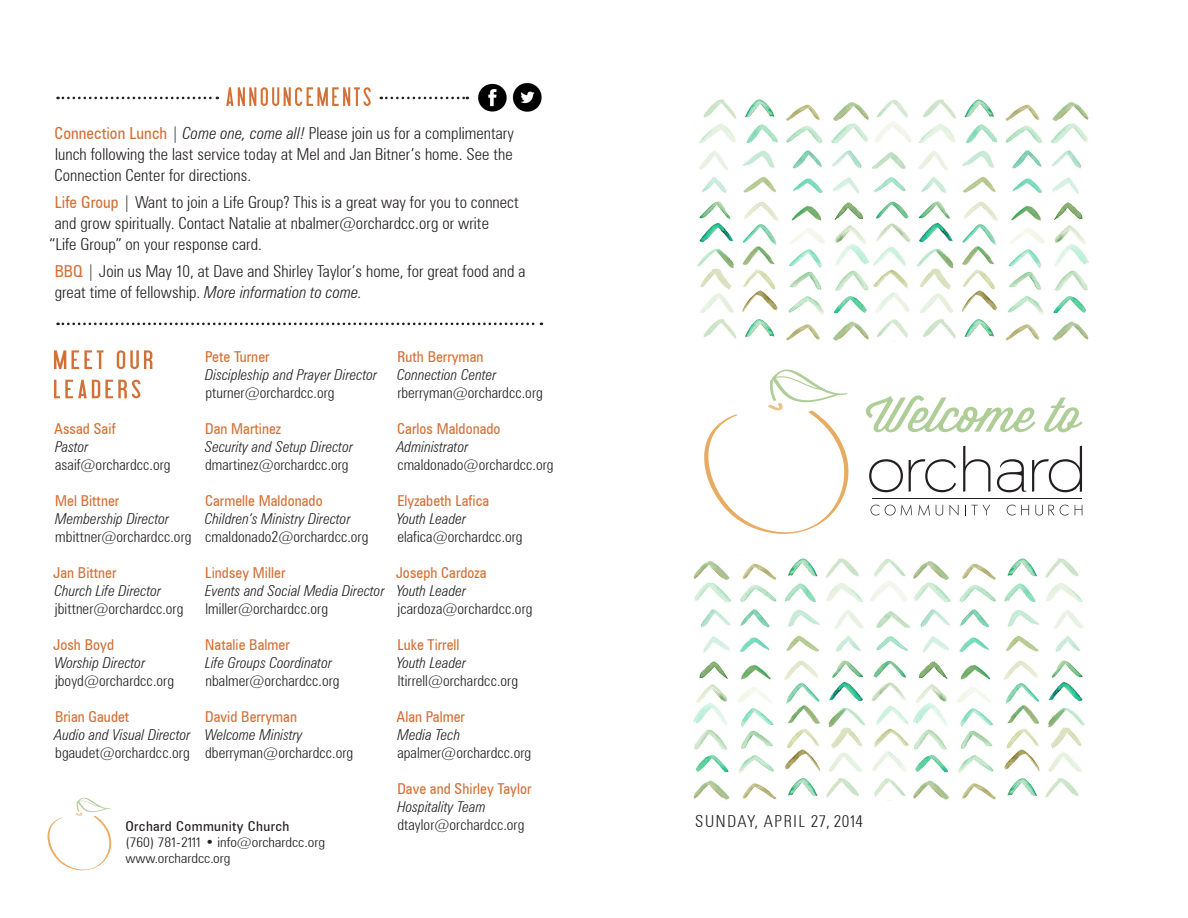
<style>
.page{position:relative;width:1188px;height:918px;background:#fff}
.page>*{position:absolute;margin:0;border:0;box-sizing:border-box;transform-origin:0 0}
.t1{font:300 condensed 16.5px/21px "Zurich BT";letter-spacing:.005em;color:#231f20;text-align:justify}
.t2{font:300 condensed 16.5px "Zurich BT";letter-spacing:.1em;color:#231f20}
.t3{font:300 condensed 15px "Zurich BT";letter-spacing:.005em;color:#231f20}
.t4{font:italic 300 condensed 15px "Zurich BT";letter-spacing:.005em;color:#231f20}
.t5{font:condensed 15px "Zurich BT";letter-spacing:.005em;color:#d37037}
.t6{font:300 condensed 13.5px/16.2px "Zurich BT";color:#231f20;scale:1.1 1}
.t7{font:condensed 13.5px "Zurich BT";letter-spacing:.025em;color:#231f20;scale:1.1 1}
.s1{font-weight:400;color:#d37037}
.s2{font-style:italic}
</style>
<div class="page">
<img style="left:693px;top:558px;width:392px;height:243px">
<img style="left:697px;top:99px;width:392px;height:243px">
<svg style="left:704px;top:369px;width:145px;height:165px"></svg>
<svg style="left:866px;top:395px;width:217px;height:38px"></svg>
<svg style="left:869px;top:459px;width:34px;height:33px"></svg>
<svg style="left:909px;top:459px;width:47px;height:33px"></svg>
<svg style="left:963px;top:446px;width:27px;height:46px"></svg>
<svg style="left:997px;top:459px;width:29px;height:33px"></svg>
<svg style="left:1032px;top:446px;width:50px;height:46px"></svg>
<svg style="left:871px;top:504px;width:41px;height:12px"></svg>
<svg style="left:918px;top:504px;width:12px;height:12px"></svg>
<svg style="left:936px;top:505px;width:7px;height:11px"></svg>
<svg style="left:950px;top:505px;width:9px;height:11px"></svg>
<svg style="left:965px;top:505px;width:25px;height:10px"></svg>
<svg style="left:1007px;top:505px;width:22px;height:11px"></svg>
<svg style="left:1035px;top:505px;width:34px;height:11px"></svg>
<svg style="left:1075px;top:505px;width:7px;height:10px"></svg>
<hr style="left:872px;top:498px;width:210px;height:1px;background:#231f20">
<svg style="left:58px;top:97px;width:160px;height:2px"></svg>
<svg style="left:381px;top:97px;width:87px;height:2px"></svg>
<svg style="left:226px;top:87px;width:145px;height:19px"></svg>
<svg style="left:47px;top:797px;width:65px;height:74px"></svg>
<svg style="left:58px;top:323px;width:484px;height:2px"></svg>
<img style="left:512px;top:82px;width:30px;height:30px">
<img style="left:478px;top:83px;width:29px;height:29px">
<svg style="left:54px;top:350px;width:98px;height:19px"></svg>
<svg style="left:54px;top:380px;width:86px;height:18px"></svg>
<p class="t1" style="left:55px;top:123px;width:461px"><span class="s1">Connection Lunch</span> | <span class="s2">Come one, come all!</span> Please join us for a complimentary lunch following the last service today at Mel and Jan Bitner’s home. See the Connection Center for directions.</p>
<p class="t1" style="left:55px;top:192px;width:466px"><span class="s1">Life Group</span> | Want to join a Life Group? This is a great way for you to connect</p>
<p class="t1" style="left:55px;top:213px;width:436px">and grow spiritually. Contact Natalie at nbalmer@orchardcc.org or write</p>
<p class="t1" style="left:50px;top:234px;width:214px">“Life Group” on your response card.</p>
<p class="t1" style="left:55px;top:261px;width:472px"><span class="s1">BBQ</span> | Join us May 10, at Dave and Shirley Taylor’s home, for great food and a great time of fellowship. <span class="s2">More information to come.</span></p>
<p class="t5" style="left:54px;top:419px;width:63px">Assad Saif</p>
<p class="t4" style="left:55px;top:437px;width:35px">Pastor</p>
<p class="t3" style="left:55px;top:455px;width:117px">asaif@orchardcc.org</p>
<p class="t5" style="left:55px;top:492px;width:66px">Mel Bittner</p>
<p class="t4" style="left:55px;top:510px;width:116px">Membership Director</p>
<p class="t3" style="left:55px;top:528px;width:138px">mbittner@orchardcc.org</p>
<p class="t5" style="left:53px;top:564px;width:65px">Jan Bittner</p>
<p class="t4" style="left:55px;top:582px;width:108px">Church Life Director</p>
<p class="t3" style="left:55px;top:600px;width:130px">jbittner@orchardcc.org</p>
<p class="t5" style="left:53px;top:636px;width:62px">Josh Boyd</p>
<p class="t4" style="left:55px;top:654px;width:92px">Worship Director</p>
<p class="t3" style="left:55px;top:672px;width:121px">jboyd@orchardcc.org</p>
<p class="t5" style="left:55px;top:708px;width:76px">Brian Gaudet</p>
<p class="t4" style="left:54px;top:726px;width:138px">Audio and Visual Director</p>
<p class="t3" style="left:55px;top:744px;width:136px">bgaudet@orchardcc.org</p>
<p class="t5" style="left:205px;top:347px;width:66px">Pete Turner</p>
<p class="t4" style="left:205px;top:365px;width:173px">Discipleship and Prayer Director</p>
<p class="t3" style="left:205px;top:383px;width:131px">pturner@orchardcc.org</p>
<p class="t5" style="left:205px;top:419px;width:77px">Dan Martinez</p>
<p class="t4" style="left:205px;top:437px;width:150px">Security and Setup Director</p>
<p class="t3" style="left:205px;top:455px;width:145px">dmartinez@orchardcc.org</p>
<p class="t5" style="left:205px;top:492px;width:119px">Carmelle Maldonado</p>
<p class="t4" style="left:205px;top:510px;width:147px">Children’s Ministry Director</p>
<p class="t3" style="left:205px;top:528px;width:165px">cmaldonado2@orchardcc.org</p>
<p class="t5" style="left:205px;top:564px;width:82px">Lindsey Miller</p>
<p class="t4" style="left:205px;top:582px;width:181px">Events and Social Media Director</p>
<p class="t3" style="left:206px;top:600px;width:124px">lmiller@orchardcc.org</p>
<p class="t5" style="left:205px;top:636px;width:86px">Natalie Balmer</p>
<p class="t4" style="left:205px;top:654px;width:128px">Life Groups Coordinator</p>
<p class="t3" style="left:205px;top:672px;width:136px">nbalmer@orchardcc.org</p>
<p class="t5" style="left:205px;top:708px;width:93px">David Berryman</p>
<p class="t4" style="left:205px;top:726px;width:99px">Welcome Ministry</p>
<p class="t3" style="left:205px;top:744px;width:150px">dberryman@orchardcc.org</p>
<p class="t7" style="left:125px;top:818px;width:150px">Orchard Community Church</p>
<p class="t6" style="left:125px;top:834px;width:183px">(760) 781-2111 • info@orchardcc.org www.orchardcc.org</p>
<p class="t5" style="left:397px;top:347px;width:88px">Ruth Berryman</p>
<p class="t4" style="left:397px;top:365px;width:101px">Connection Center</p>
<p class="t3" style="left:397px;top:383px;width:147px">rberryman@orchardcc.org</p>
<p class="t5" style="left:397px;top:419px;width:105px">Carlos Maldonado</p>
<p class="t4" style="left:397px;top:437px;width:73px">Administrator</p>
<p class="t3" style="left:397px;top:455px;width:158px">cmaldonado@orchardcc.org</p>
<p class="t5" style="left:397px;top:491px;width:93px">Elyzabeth Lafica</p>
<p class="t4" style="left:397px;top:509px;width:71px">Youth Leader</p>
<p class="t3" style="left:397px;top:527px;width:127px">elafica@orchardcc.org</p>
<p class="t5" style="left:396px;top:563px;width:92px">Joseph Cardoza</p>
<p class="t4" style="left:397px;top:581px;width:71px">Youth Leader</p>
<p class="t3" style="left:398px;top:599px;width:136px">jcardoza@orchardcc.org</p>
<p class="t5" style="left:397px;top:636px;width:64px">Luke Tirrell</p>
<p class="t4" style="left:397px;top:654px;width:71px">Youth Leader</p>
<p class="t3" style="left:398px;top:672px;width:122px">ltirrell@orchardcc.org</p>
<p class="t5" style="left:396px;top:707px;width:70px">Alan Palmer</p>
<p class="t4" style="left:397px;top:725px;width:64px">Media Tech</p>
<p class="t3" style="left:397px;top:743px;width:135px">apalmer@orchardcc.org</p>
<p class="t5" style="left:397px;top:780px;width:136px">Dave and Shirley Taylor</p>
<p class="t4" style="left:397px;top:798px;width:90px">Hospitality Team</p>
<p class="t3" style="left:397px;top:816px;width:129px">dtaylor@orchardcc.org</p>
<p class="t2" style="left:695px;top:811px;width:169px">SUNDAY, APRIL 27, 2014</p>
</div>
